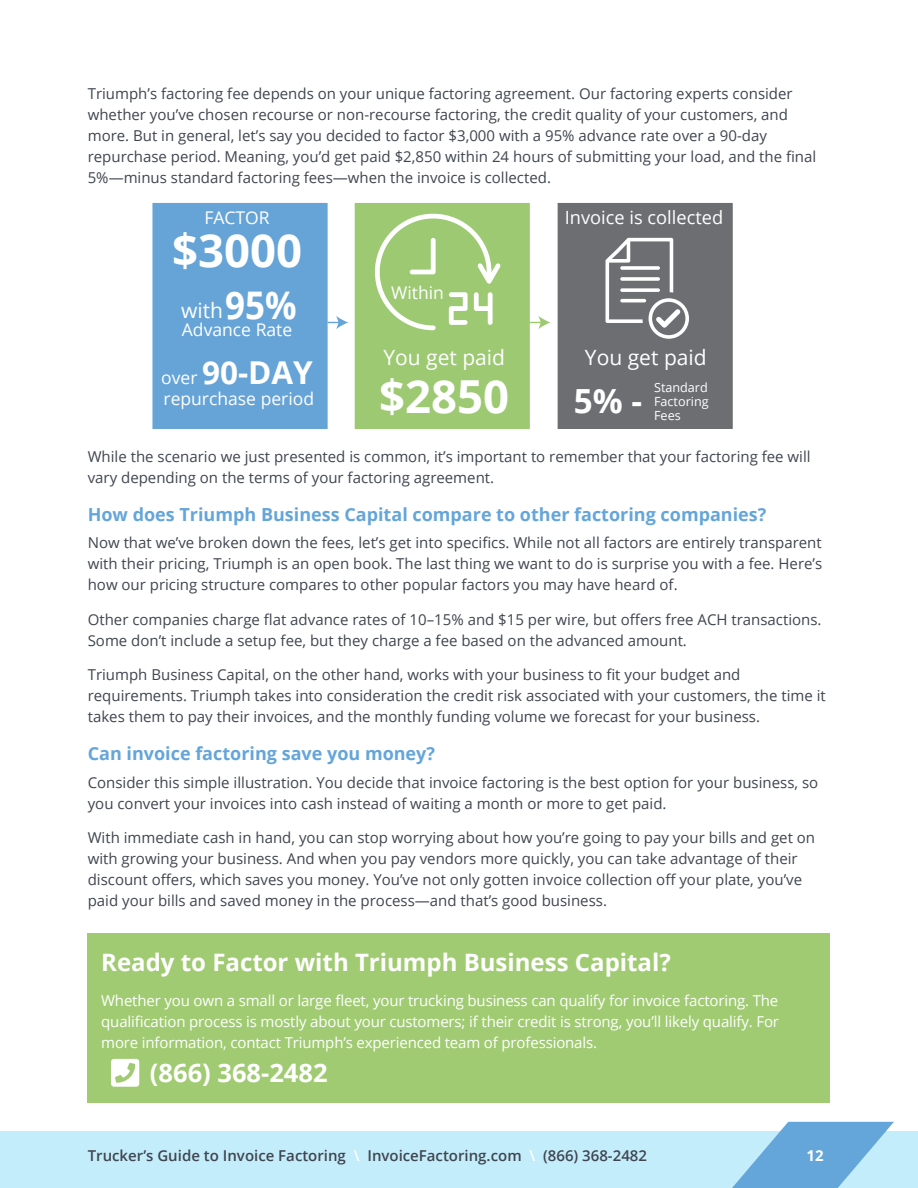
<style>
.page{position:relative;width:918px;height:1188px;background:#fff}
.page>*{position:absolute;margin:0;border:0;box-sizing:border-box;transform-origin:0 0}
.t1{font:700 45.6px "Open Sans";color:#fff}
.t2{font:700 38.1px "Open Sans";color:#fff;scale:.92 1}
.t3{font:700 33.3px "Open Sans";color:#fff}
.t4{font:700 31.5px "Open Sans";color:#fff}
.t5{font:700 25.5px "Open Sans";color:#fff}
.t6{font:700 24px "Open Sans";color:#fff}
.t7{font:21px "Open Sans";color:#fff}
.t8{font:18.15px "Open Sans";color:#fff}
.t9{font:700 18px "Open Sans";color:#64a5da}
.t10{font:17.55px "Open Sans";color:#fff}
.t11{font:15px/21px "Open Sans";color:#3f454f}
.t12{font:15px/21px "Open Sans";letter-spacing:-.01em;color:#fff;text-align:justify}
.t13{font:600 15px "Open Sans";color:#3f454f}
.t14{font:700 15px "Open Sans";color:#fff}
.t15{font:12.6px/14px "Open Sans";color:#fff;text-align:justify}
.s1{font-weight:400;font-size:17.55px}
.s2{color:#fff}
</style>
<div class="page">
<div style="left:0;top:1132px;width:918px;height:56px;background:#c4edfb"></div>
<svg style="left:721px;top:1122px;width:173px;height:66px"></svg>
<svg style="left:152px;top:203px;width:196px;height:226px;background:#75addc"></svg>
<svg style="left:355px;top:203px;width:195px;height:226px;background:#acd188"></svg>
<div style="left:558px;top:203px;width:175px;height:226px;background:#6d6e71"></div>
<div style="left:88px;top:933px;width:742px;height:170px;background:#a0cb72"></div>
<svg style="left:111px;top:1059px;width:28px;height:28px"></svg>
<p class="t11" style="left:88px;top:83px;width:730px">Triumph’s factoring fee depends on your unique factoring agreement. Our factoring experts consider whether you’ve chosen recourse or non-recourse factoring, the credit quality of your customers, and more. But in general, let’s say you decided to factor $3,000 with a 95% advance rate over a 90-day repurchase period. Meaning, you’d get paid $2,850 within 24 hours of submitting your load, and the final 5%—minus standard factoring fees—when the invoice is collected.</p>
<p class="t10" style="left:204px;top:205px;width:67px">FACTOR</p>
<h1 class="t1" style="left:172px;top:218px;width:132px">$3000</h1>
<p class="t8" style="left:565px;top:205px;width:160px">Invoice is collected</p>
<h2 class="t2" style="left:225px;top:278px;width:79px">95%</h2>
<h3 class="t7" style="left:181px;top:296px;width:43px">with</h3>
<p class="t10" style="left:182px;top:317px;width:112px">Advance Rate</p>
<h3 class="t4" style="left:161px;top:350px;width:153px"><span class="s1">over</span> 90-DAY</h3>
<p class="t10" style="left:164px;top:386px;width:152px">repurchase period</p>
<p class="t10" style="left:391px;top:281px;width:54px">Within</p>
<h3 class="t7" style="left:383px;top:343px;width:123px">You get paid</h3>
<h3 class="t7" style="left:585px;top:343px;width:123px">You get paid</h3>
<h1 class="t1" style="left:379px;top:365px;width:132px">$2850</h1>
<h3 class="t3" style="left:574px;top:378px;width:70px">5% -</h3>
<p class="t15" style="left:654px;top:380px;width:56px">Standard Factoring Fees</p>
<p class="t11" style="left:88px;top:446px;width:724px">While the scenario we just presented is common, it’s important to remember that your factoring fee will vary depending on the terms of your factoring agreement.</p>
<p class="t9" style="left:88px;top:501px;width:680px">How does Triumph Business Capital compare to other factoring companies?</p>
<p class="t11" style="left:88px;top:532px;width:736px;text-align:justify">Now that we’ve broken down the fees, let’s get into specifics. While not all factors are entirely transparent with their pricing, Triumph is an open book. The last thing we want to do is surprise you with a fee. Here’s how our pricing structure compares to other popular factors you may have heard of.</p>
<p class="t11" style="left:88px;top:609px;width:735px">Other companies charge flat advance rates of 10–15% and $15 per wire, but offers free ACH transactions.<br>Some don’t include a setup fee, but they charge a fee based on the advanced amount.</p>
<p class="t11" style="left:88px;top:664px;width:740px">Triumph Business Capital, on the other hand, works with your business to fit your budget and requirements. Triumph takes into consideration the credit risk associated with your customers, the time it takes them to pay their invoices, and the monthly funding volume we forecast for your business.</p>
<p class="t9" style="left:88px;top:741px;width:349px">Can invoice factoring save you money?</p>
<p class="t11" style="left:88px;top:771px;width:732px">Consider this simple illustration. You decide that invoice factoring is the best option for your business, so you convert your invoices into cash instead of waiting a month or more to get paid.</p>
<p class="t11" style="left:88px;top:827px;width:729px">With immediate cash in hand, you can stop worrying about how you’re going to pay your bills and get on with growing your business. And when you pay vendors more quickly, you can take advantage of their discount offers, which saves you money. You’ve not only gotten invoice collection off your plate, you’ve paid your bills and saved money in the process—and that’s good business.</p>
<h3 class="t6" style="left:101px;top:946px;width:571px">Ready to Factor with Triumph Business Capital?</h3>
<p class="t12" style="left:101px;top:990px;width:679px">Whether you own a small or large fleet, your trucking business can qualify for invoice factoring. The qualification process is mostly about your customers; if their credit is strong, you’ll likely qualify. For more information, contact Triumph’s experienced team of professionals.</p>
<h3 class="t5" style="left:150px;top:1055px;width:179px">(866) 368-2482</h3>
<p class="t13" style="left:88px;top:1146px;width:561px">Trucker’s Guide to Invoice Factoring <span class="s2">\</span> InvoiceFactoring.com <span class="s2">\</span> (866) 368-2482</p>
<p class="t14" style="left:806px;top:1145px;width:19px">12</p>
</div>
